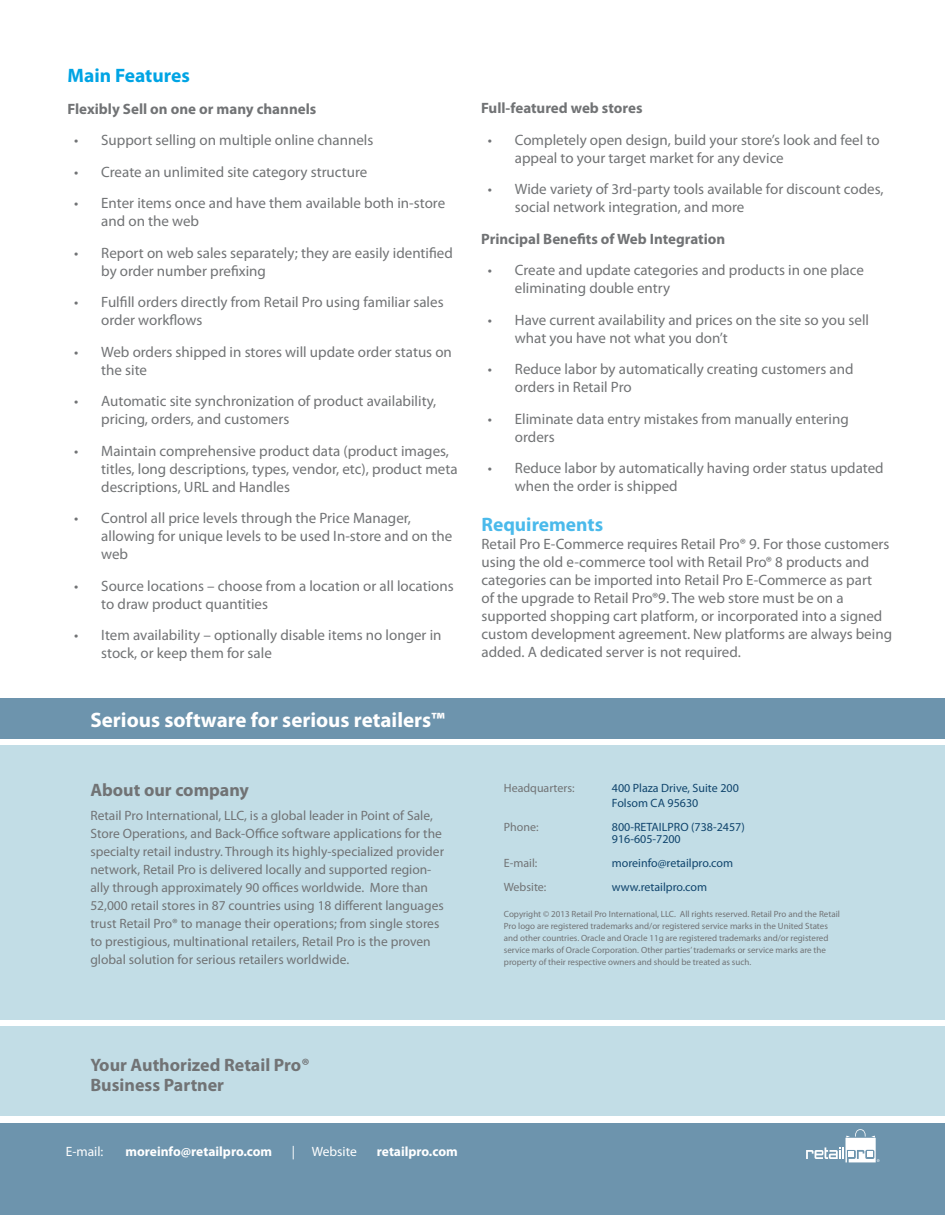
<style>
.page{position:relative;width:945px;height:1215px;background:#fff}
.page>*{position:absolute;margin:0;border:0;box-sizing:border-box;transform-origin:0 0}
.t1{font:700 21px "Myriad Pro";color:#fff}
.t2{font:700 19.5px "Myriad Pro";color:#00a4e4}
.t3{font:700 19.5px "Myriad Pro";color:#4bbaeb}
.t4{font:700 18px "Myriad Pro";color:#717375}
.t5{font:15px/18px "Myriad Pro";color:#717375}
.t6{font:700 15px "Myriad Pro";color:#717375}
.t7{font:13.5px/18px "Myriad Pro";color:#717375}
.t8{font:700 13.5px "Myriad Pro";color:#fff}
.t9{font:13.5px "Myriad Pro";color:#fff}
.t10{font:12px "Myriad Pro";color:#10456d}
.t11{font:12px "Myriad Pro";color:#717375}
.t12{font:9px/12px "Myriad Pro";color:#717375}
</style>
<div class="page">
<div style="left:0;top:745px;width:945px;height:275px;background:#c2dde6"></div>
<div style="left:0;top:1124px;width:945px;height:91px;background:#6d94ad"></div>
<svg style="left:806px;top:1129px;width:74px;height:33px"></svg>
<div style="left:0;top:698px;width:945px;height:41px;background:#6d94ad"></div>
<div style="left:0;top:1027px;width:945px;height:89px;background:#c2dde6"></div>
<p class="t2" style="left:68px;top:63px;width:124px">Main Features</p>
<p class="t6" style="left:68px;top:99px;width:250px">Flexibly Sell on one or many channels</p>
<p class="t5" style="left:74px;top:131px;width:301px">• Support selling on multiple online channels</p>
<p class="t5" style="left:74px;top:162px;width:295px">• Create an unlimited site category structure</p>
<p class="t5" style="left:101px;top:194px;width:345px;text-indent:-27px">• Enter items once and have them available both in-store and on the web</p>
<p class="t5" style="left:101px;top:243px;width:353px;text-indent:-27px">• Report on web sales separately; they are easily identified by order number prefixing</p>
<p class="t5" style="left:101px;top:293px;width:344px;text-indent:-27px">• Fulfill orders directly from Retail Pro using familiar sales order workflows</p>
<p class="t5" style="left:101px;top:342px;width:352px;text-indent:-27px">• Web orders shipped in stores will update order status on the site</p>
<p class="t5" style="left:101px;top:392px;width:337px;text-indent:-27px">• Automatic site synchronization of product availability, pricing, orders, and customers</p>
<p class="t5" style="left:101px;top:441px;width:358px;text-indent:-27px">• Maintain comprehensive product data (product images, titles, long descriptions, types, vendor, etc), product meta descriptions, URL and Handles</p>
<p class="t5" style="left:101px;top:509px;width:352px;text-indent:-27px">• Control all price levels through the Price Manager, allowing for unique levels to be used In-store and on the web</p>
<p class="t5" style="left:101px;top:576px;width:354px;text-indent:-27px">• Source locations – choose from a location or all locations to draw product quantities</p>
<p class="t5" style="left:101px;top:626px;width:342px;text-indent:-27px">• Item availability – optionally disable items no longer in stock, or keep them for sale</p>
<p class="t1" style="left:90px;top:706px;width:356px">Serious software for serious retailers™</p>
<p class="t4" style="left:90px;top:778px;width:160px">About our company</p>
<p class="t7" style="left:90px;top:806px;width:355px">Retail Pro International, LLC, is a global leader in Point of Sale, Store Operations, and Back-Office software applications for the specialty retail industry. Through its highly-specialized provider network, Retail Pro is delivered locally and supported region&shy;ally through approximately 90 offices worldwide. More than 52,000 retail stores in 87 countries using 18 different languages trust Retail Pro® to manage their operations; from single stores to prestigious, multinational retailers, Retail Pro is the proven global solution for serious retailers worldwide.</p>
<p class="t6" style="left:481px;top:98px;width:163px">Full-featured web stores</p>
<p class="t5" style="left:515px;top:130px;width:366px;text-indent:-27px">• Completely open design, build your store’s look and feel to appeal to your target market for any device</p>
<p class="t5" style="left:515px;top:180px;width:370px;text-indent:-27px">• Wide variety of 3rd-party tools available for discount codes, social network integration, and more</p>
<p class="t6" style="left:481px;top:229px;width:246px">Principal Benefits of Web Integration</p>
<p class="t5" style="left:515px;top:261px;width:351px;text-indent:-27px">• Create and update categories and products in one place eliminating double entry</p>
<p class="t5" style="left:515px;top:310px;width:356px;text-indent:-27px">• Have current availability and prices on the site so you sell what you have not what you don’t</p>
<p class="t5" style="left:515px;top:360px;width:340px;text-indent:-27px">• Reduce labor by automatically creating customers and orders in Retail Pro</p>
<p class="t5" style="left:515px;top:409px;width:335px;text-indent:-27px">• Eliminate data entry mistakes from manually entering orders</p>
<p class="t5" style="left:515px;top:459px;width:370px;text-indent:-27px">• Reduce labor by automatically having order status updated when the order is shipped</p>
<p class="t3" style="left:482px;top:512px;width:123px">Requirements</p>
<p class="t5" style="left:482px;top:535px;width:412px">Retail Pro E-Commerce requires Retail Pro® 9. For those customers using the old e-commerce tool with Retail Pro® 8 products and categories can be imported into Retail Pro E-Commerce as part<br>of the upgrade to Retail Pro®9. The web store must be on a supported shopping cart platform, or incorporated into a signed custom development agreement. New platforms are always being added. A dedicated server is not required.</p>
<p class="t11" style="left:504px;top:780px;width:72px">Headquarters:</p>
<p class="t10" style="left:612px;top:780px;width:128px">400 Plaza Drive, Suite 200</p>
<p class="t10" style="left:612px;top:795px;width:88px">Folsom CA 95630</p>
<p class="t11" style="left:504px;top:819px;width:36px">Phone:</p>
<p class="t10" style="left:612px;top:819px;width:134px">800-RETAILPRO (738-2457)</p>
<p class="t10" style="left:612px;top:831px;width:70px">916-605-7200</p>
<p class="t11" style="left:504px;top:855px;width:35px">E-mail:</p>
<p class="t10" style="left:612px;top:855px;width:123px">moreinfo@retailpro.com</p>
<p class="t11" style="left:504px;top:879px;width:44px">Website:</p>
<p class="t10" style="left:612px;top:879px;width:97px">www.retailpro.com</p>
<p class="t12" style="left:504px;top:908px;width:338px">Copyright © 2013 Retail Pro International, LLC. All rights reserved. Retail Pro and the Retail Pro logo are registered trademarks and/or registered service marks in the United States and other countries. Oracle and Oracle 11g are registered trademarks and/or registered service marks of Oracle Corporation. Other parties’ trademarks or service marks are the property of their respective owners and should be treated as such.</p>
<p class="t4" style="left:90px;top:1053px;width:221px">Your Authorized Retail Pro®</p>
<p class="t4" style="left:90px;top:1073px;width:135px">Business Partner</p>
<p class="t9" style="left:66px;top:1143px;width:39px">E-mail:</p>
<p class="t8" style="left:125px;top:1142px;width:148px">moreinfo@retailpro.com</p>
<p class="t9" style="left:292px;top:1143px;width:66px">| Website</p>
<p class="t8" style="left:377px;top:1142px;width:82px">retailpro.com</p>
</div>
